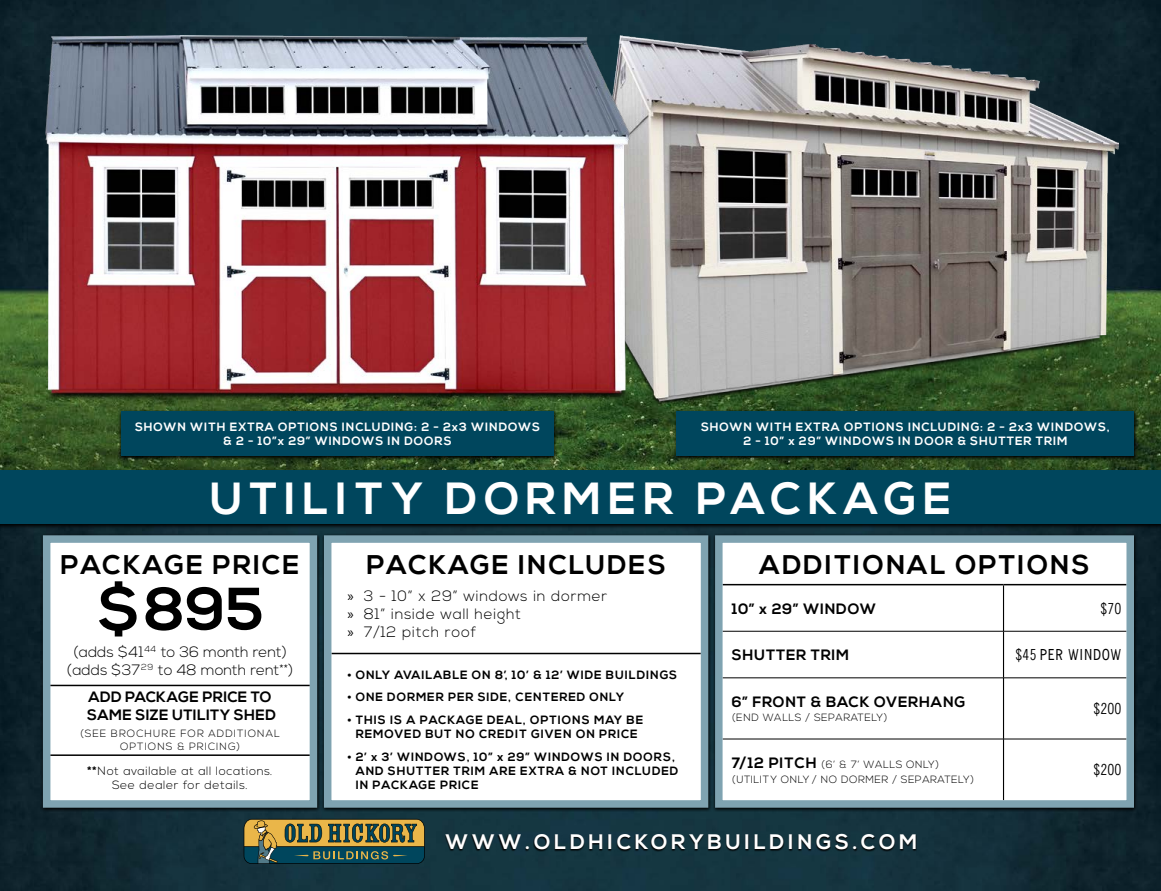
<style>
.page{position:relative;width:1161px;height:891px;background:#fff}
.page>*{position:absolute;margin:0;border:0;box-sizing:border-box;transform-origin:0 0}
.t1{font:700 60px "Nexa";color:#000}
.t2{font:700 45px "Nexa";letter-spacing:.15em;color:#fff}
.t3{font:700 27px "Nexa";letter-spacing:.075em;color:#000}
.t4{font:700 21px "Nexa";letter-spacing:.175em;color:#fff}
.t5{font:700 15px/18px "Nexa";letter-spacing:.04em;color:#000}
.t6{font:300 15px/18px "Nexa";letter-spacing:.05em;color:#000}
.t7{font:300 15px/18px "Nexa";color:#000;text-align:center}
.t8{font:15px "Quick Type II Condensed";letter-spacing:.05em;color:#000}
.t9{font:700 12px/14.4px "Nexa";letter-spacing:.075em;color:#000;text-align:center}
.t10{font:700 12px/14.4px "Nexa";letter-spacing:.075em;color:#fff;text-align:center}
.t11{font:300 12px/14.4px "Nexa";letter-spacing:.05em;color:#000;text-align:center}
.t12{font:300 10.5px/14.7px "Nexa";letter-spacing:.06em;color:#000}
.t13{font:300 10.5px/12.6px "Nexa";letter-spacing:.105em;color:#000;text-align:center}
.s1{font-family:"Myriad Pro";font-weight:400}
.s2{font-weight:700}
.s3{font-weight:700;font-size:15px}
</style>
<div class="page">
<img style="left:0;top:0;width:1161px;height:468px">
<img style="left:0;top:529px;width:1161px;height:362px">
<svg style="left:0;top:468px;width:1161px;height:61px;background:#132c28"></svg>
<div style="left:0;top:471px;width:1161px;height:53px;background:#00465d"></div>
<svg style="left:321px;top:534px;width:391px;height:278px;background:#102830"></svg>
<div style="left:328px;top:539px;width:377px;height:265px;background:#fff"></div>
<hr style="left:331px;top:653px;width:370px;height:1px;background:#000">
<div style="left:324px;top:535px;width:384px;height:273px;border:8px solid #7fa3b1"></div>
<svg style="left:244px;top:819px;width:181px;height:45px;background:#6a714a"></svg>
<svg style="left:445px;top:834px;width:472px;height:18px;background:#0e252c"></svg>
<svg style="left:673px;top:408px;width:465px;height:52px;background:#213718"></svg>
<div style="left:677px;top:411px;width:457px;height:45px;background:#00465d"></div>
<svg style="left:118px;top:408px;width:439px;height:52px;background:#273d1a"></svg>
<div style="left:121px;top:411px;width:433px;height:45px;background:#00465d"></div>
<svg style="left:40px;top:534px;width:281px;height:278px;background:#0e2229"></svg>
<div style="left:43px;top:535px;width:274px;height:273px;background:#fff;border:8px solid #7fa3b1"></div>
<img style="left:606px;top:35px;width:512px;height:372px">
<img style="left:43px;top:35px;width:589px;height:368px">
<svg style="left:712px;top:534px;width:425px;height:278px;background:#0c1f26"></svg>
<div style="left:719px;top:539px;width:411px;height:265px;background:#fff"></div>
<hr style="left:723px;top:584px;width:281px;height:1px;background:#000">
<hr style="left:1003px;top:585px;width:1px;height:46px;background:#000">
<hr style="left:1004px;top:584px;width:123px;height:1px;background:#000">
<hr style="left:723px;top:631px;width:281px;height:1px;background:#000">
<hr style="left:1003px;top:631px;width:1px;height:47px;background:#000">
<hr style="left:1004px;top:631px;width:123px;height:1px;background:#000">
<hr style="left:723px;top:678px;width:281px;height:1px;background:#000">
<hr style="left:1003px;top:678px;width:1px;height:61px;background:#000">
<hr style="left:1004px;top:678px;width:123px;height:1px;background:#000">
<hr style="left:723px;top:739px;width:281px;height:1px;background:#000">
<hr style="left:1003px;top:739px;width:1px;height:61px;background:#000">
<hr style="left:1004px;top:739px;width:123px;height:1px;background:#000">
<div style="left:715px;top:535px;width:419px;height:273px;border:8px solid #7fa3b1"></div>
<hr style="left:50px;top:685px;width:260px;height:1px;background:#000">
<hr style="left:50px;top:754px;width:260px;height:2px;background:#000">
<p class="t10" style="left:135px;top:420px;width:406px">SHOWN WITH EXTRA OPTIONS INCLUDING: 2 - 2x3 WINDOWS &amp; 2 - 10”x 29” WINDOWS IN DOORS</p>
<p class="t10" style="left:701px;top:420px;width:410px">SHOWN WITH EXTRA OPTIONS INCLUDING: 2 - 2x3 WINDOWS,<br>2 - 10” x 29” WINDOWS IN DOOR &amp; SHUTTER TRIM</p>
<h2 class="t2" style="left:210px;top:473px;width:743px">UTILITY DORMER PACKAGE</h2>
<h3 class="t3" style="left:366px;top:549px;width:301px">PACKAGE INCLUDES</h3>
<p class="t6" style="left:348px;top:588px;width:261px"><span class="s1">»</span> 3 - 10” x 29” windows in dormer <span class="s1">»</span> 81” inside wall height<br><span class="s1">»</span> 7/12 pitch roof</p>
<p class="t9" style="left:348px;top:668px;width:331px">• ONLY AVAILABLE ON 8’, 10’ &amp; 12’ WIDE BUILDINGS</p>
<p class="t9" style="left:348px;top:690px;width:278px">• ONE DORMER PER SIDE, CENTERED ONLY</p>
<p class="t9" style="left:348px;top:713px;width:297px">• THIS IS A PACKAGE DEAL, OPTIONS MAY BE<br>REMOVED BUT NO CREDIT GIVEN ON PRICE</p>
<p class="t9" style="left:356px;top:750px;width:324px;text-align:left;text-indent:-8px">• 2’ x 3’ WINDOWS, 10” x 29” WINDOWS IN DOORS,<br>AND SHUTTER TRIM ARE EXTRA &amp; NOT INCLUDED<br>IN PACKAGE PRICE</p>
<h3 class="t3" style="left:759px;top:549px;width:332px">ADDITIONAL OPTIONS</h3>
<p class="t5" style="left:732px;top:600px;width:146px">10” x 29” WINDOW</p>
<p class="t8" style="left:1101px;top:601px;width:22px">$70</p>
<p class="t5" style="left:732px;top:647px;width:119px">SHUTTER TRIM</p>
<p class="t8" style="left:1016px;top:647px;width:107px">$45 PER WINDOW</p>
<p class="t5" style="left:732px;top:693px;width:235px">6” FRONT &amp; BACK OVERHANG</p>
<p class="t12" style="left:732px;top:711px;width:157px">(END WALLS / SEPARATELY)</p>
<h3 class="t3" style="left:61px;top:549px;width:240px">PACKAGE PRICE</h3>
<h1 class="t1" style="left:97px;top:574px;width:168px">$895</h1>
<p class="t7" style="left:67px;top:643px;width:228px">(adds $41<sup>44</sup> to 36 month rent) (adds $37<sup>29</sup> to 48 month rent**)</p>
<p class="t5" style="left:87px;top:689px;width:190px">ADD PACKAGE PRICE TO<br>SAME SIZE UTILITY SHED</p>
<p class="t13" style="left:80px;top:728px;width:201px">(SEE BROCHURE FOR ADDITIONAL<br>OPTIONS &amp; PRICING)</p>
<p class="t11" style="left:88px;top:764px;width:186px"><span class="s2">**</span>Not available at all locations.<br>See dealer for details.</p>
<p class="t8" style="left:1094px;top:701px;width:29px">$200</p>
<p class="t12" style="left:732px;top:757px;width:244px"><span class="s3">7/12 PITCH</span> (6’ &amp; 7’ WALLS ONLY) (UTILITY ONLY / NO DORMER / SEPARATELY)</p>
<p class="t8" style="left:1094px;top:762px;width:29px">$200</p>
<h3 class="t4" style="left:446px;top:830px;width:473px">WWW.OLDHICKORYBUILDINGS.COM</h3>
</div>
